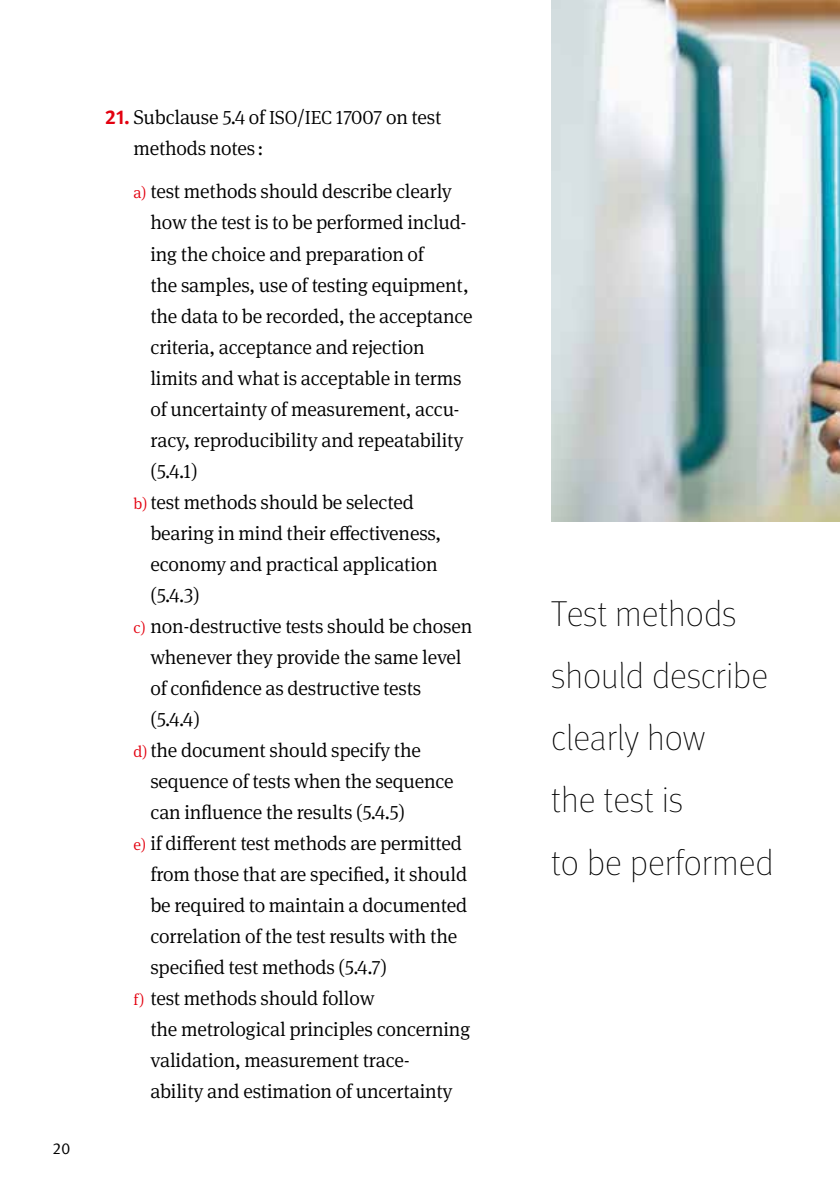
<style>
.page{position:relative;width:840px;height:1191px;background:#fff}
.page>*{position:absolute;margin:0;border:0;box-sizing:border-box;transform-origin:0 0}
.t1{font:100 36px/62px "Meta Pro";color:#000}
.t2{font:300 20px/31px "Meta Serif Pro";letter-spacing:-.01em;color:#000}
.t3{font:16px "Meta Pro Norm";color:#000}
.s1{font-family:"Meta Pro";font-weight:700;color:#e3000f}
.s2{font-size:19px}
.s3{font-size:16px;color:#e3000f}
</style>
<div class="page">
<img style="left:551px;top:0;width:288px;height:521px">
<p class="t3" style="left:52px;top:1136px;width:19px">20</p>
<p class="t2" style="left:133px;top:101px;width:309px;text-indent:-28px"><span class="s1">21.</span> Subclause 5.4 of <span class="s2">ISO</span>/<span class="s2">IEC</span> 17007 on test methods notes:</p>
<p class="t2" style="left:133px;top:175px;width:320px"><span class="s3">a)</span> test methods should describe clearly</p>
<p class="t2" style="left:150px;top:206px;width:317px">how the test is to be performed includ-</p>
<p class="t2" style="left:150px;top:237px;width:275px">ing the choice and preparation of</p>
<p class="t2" style="left:150px;top:268px;width:320px">the samples, use of testing equipment,</p>
<p class="t2" style="left:150px;top:299px;width:323px">the data to be recorded, the acceptance</p>
<p class="t2" style="left:150px;top:330px;width:275px">criteria, acceptance and rejection</p>
<p class="t2" style="left:150px;top:361px;width:312px">limits and what is acceptable in terms</p>
<p class="t2" style="left:150px;top:392px;width:310px">of uncertainty of measurement, accu-</p>
<p class="t2" style="left:150px;top:423px;width:314px">racy, reproducibility and repeatability</p>
<p class="t2" style="left:150px;top:454px;width:49px">(5.4.1)</p>
<p class="t2" style="left:133px;top:485px;width:282px"><span class="s3">b)</span> test methods should be selected</p>
<p class="t2" style="left:150px;top:516px;width:292px">bearing in mind their effectiveness,</p>
<p class="t2" style="left:150px;top:547px;width:289px">economy and practical application</p>
<p class="t2" style="left:150px;top:578px;width:51px">(5.4.3)</p>
<p class="t2" style="left:133px;top:609px;width:340px"><span class="s3">c)</span> non-destructive tests should be chosen</p>
<p class="t2" style="left:150px;top:640px;width:312px">whenever they provide the same level</p>
<p class="t2" style="left:150px;top:671px;width:272px">of confidence as destructive tests</p>
<p class="t2" style="left:150px;top:702px;width:51px">(5.4.4)</p>
<p class="t2" style="left:133px;top:733px;width:289px"><span class="s3">d)</span> the document should specify the</p>
<p class="t2" style="left:150px;top:764px;width:305px">sequence of tests when the sequence</p>
<p class="t2" style="left:150px;top:795px;width:256px">can influence the results (5.4.5)</p>
<p class="t2" style="left:133px;top:826px;width:330px"><span class="s3">e)</span> if different test methods are permitted</p>
<p class="t2" style="left:150px;top:857px;width:318px">from those that are specified, it should</p>
<p class="t2" style="left:150px;top:888px;width:318px">be required to maintain a documented</p>
<p class="t2" style="left:150px;top:919px;width:308px">correlation of the test results with the</p>
<p class="t2" style="left:150px;top:950px;width:238px">specified test methods (5.4.7)</p>
<p class="t2" style="left:133px;top:981px;width:243px"><span class="s3">f)</span> test methods should follow</p>
<p class="t2" style="left:150px;top:1012px;width:321px">the metrological principles concerning</p>
<p class="t2" style="left:150px;top:1043px;width:261px">validation, measurement trace-</p>
<p class="t2" style="left:150px;top:1074px;width:304px">ability and estimation of uncertainty</p>
<h1 class="t1" style="left:551px;top:582px;width:224px">Test methods should describe clearly how<br>the test is<br>to be performed</h1>
</div>
